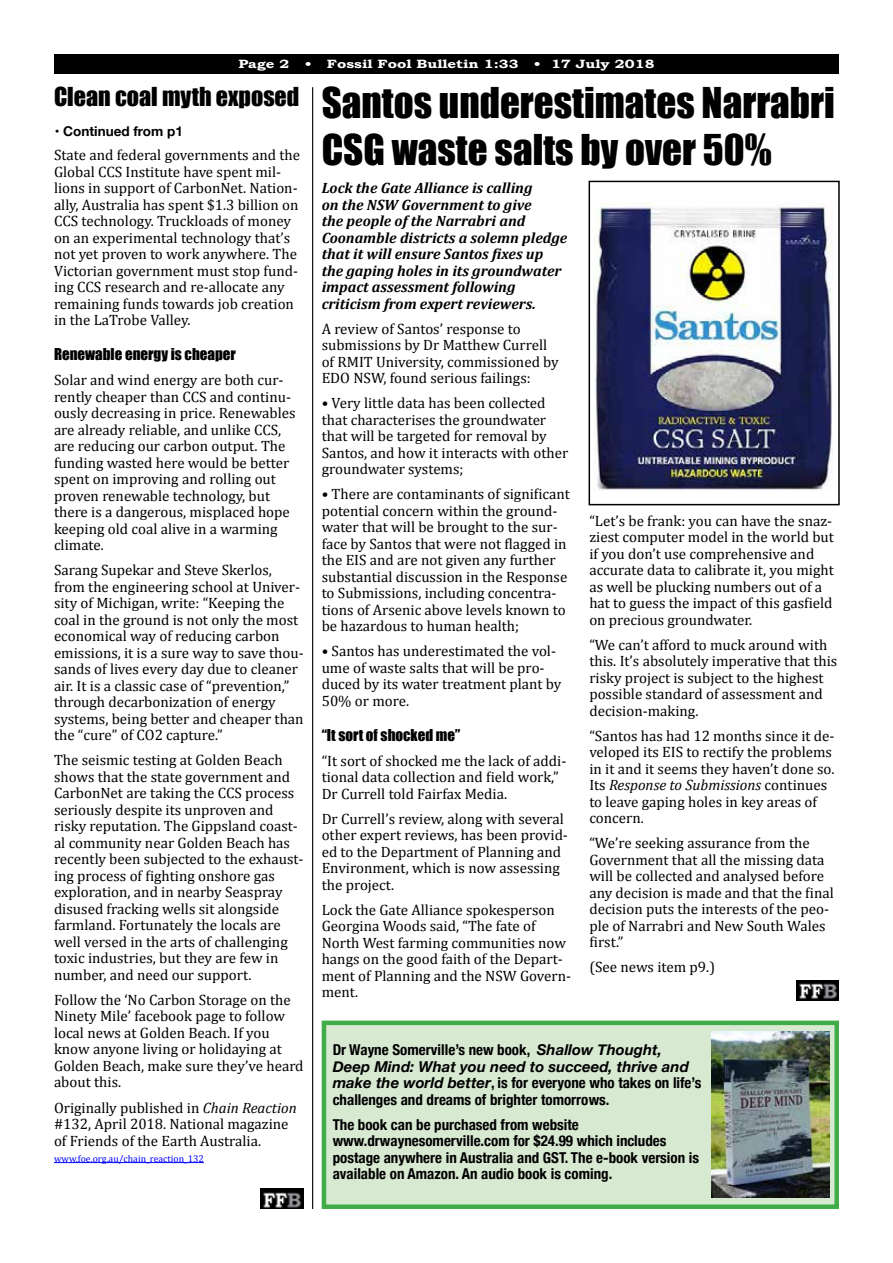
<style>
.page{position:relative;width:893px;height:1263px;background:#fff}
.page>*{position:absolute;margin:0;border:0;box-sizing:border-box;transform-origin:0 0}
.t1{font:39px/46.5px "Impact";color:#000}
.t2{font:24px "Impact";color:#000}
.t3{font:15px/16.5px "Cambria";color:#000}
.t4{font:700 condensed 15px/16.5px "Helvetica Neue";color:#000}
.t5{font:italic 700 15px/16.5px "Cambria";color:#000}
.t6{font:15px "Impact";color:#000}
.t7{font:700 13.5px "Helvetica Neue";color:#000}
.t8{font:700 12px "Bookman Old Style";color:#fff;scale:1.25 1}
.t9{font:9.75px "Cambria";color:#00f}
.s1{font-style:italic}
.s2{font-style:italic;font-stretch:normal}
</style>
<div class="page">
<div style="left:54px;top:54px;width:785px;height:20px;background:#000"></div>
<hr style="left:54px;top:1162px;width:150px;height:1px;background:#00f">
<hr style="left:312px;top:87px;width:1px;height:1122px;background:#000">
<div style="left:589px;top:181px;width:251px;height:324px;border:2px solid #000"></div>
<img style="left:594px;top:202px;width:239px;height:288px">
<img style="left:261px;top:1189px;width:43px;height:20px">
<img style="left:796px;top:980px;width:43px;height:20px">
<div style="left:322px;top:1020px;width:517px;height:189px;background:#d8e9d2;border:4px solid #41ad49"></div>
<img style="left:712px;top:1032px;width:118px;height:166px">
<p class="t8" style="left:238px;top:57px;width:42px">Page 2</p>
<p class="t8" style="left:305px;top:57px;width:173px">• Fossil Fool Bulletin 1:33</p>
<p class="t8" style="left:534px;top:57px;width:98px">• 17 July 2018</p>
<h2 class="t2" style="left:54px;top:78px;width:247px">Clean coal myth exposed</h2>
<p class="t7" style="left:55px;top:121px;width:130px">• Continued from p1</p>
<p class="t3" style="left:54px;top:147px;width:247px">State and federal governments and the Global CCS Institute have spent mil&shy;lions in support of CarbonNet. Nation&shy;ally, Australia has spent $1.3 billion on CCS technology. Truckloads of money on an experimental technology that’s not yet proven to work anywhere. The Victorian government must stop fund&shy;ing CCS research and re-allocate any remaining funds towards job creation in the LaTrobe Valley.</p>
<p class="t6" style="left:54px;top:343px;width:183px">Renewable energy is cheaper</p>
<p class="t3" style="left:54px;top:372px;width:243px">Solar and wind energy are both cur&shy;rently cheaper than CCS and continu&shy;ously decreasing in price. Renewables are already reliable, and unlike CCS, are reducing our carbon output. The funding wasted here would be better spent on improving and rolling out proven renewable technology, but there is a dangerous, misplaced hope keeping old coal alive in a warming climate.</p>
<p class="t3" style="left:54px;top:562px;width:251px">Sarang Supekar and Steve Skerlos, from the engineering school at Univer&shy;sity of Michigan, write: “Keeping the coal in the ground is not only the most economical way of reducing carbon emissions, it is a sure way to save thou&shy;sands of lives every day due to cleaner air. It is a classic case of “prevention,” through decarbonization of energy systems, being better and cheaper than the “cure” of CO2 capture.”</p>
<p class="t3" style="left:54px;top:752px;width:251px">The seismic testing at Golden Beach shows that the state government and CarbonNet are taking the CCS process seriously despite its unproven and risky reputation. The Gippsland coast&shy;al community near Golden Beach has recently been subjected to the exhaust&shy;ing process of fighting onshore gas exploration, and in nearby Seaspray disused fracking wells sit alongside farmland. Fortunately the locals are well versed in the arts of challenging toxic industries, but they are few in number, and need our support.</p>
<p class="t3" style="left:54px;top:991px;width:251px">Follow the ‘No Carbon Storage on the<br>Ninety Mile’ facebook page to follow local news at Golden Beach. If you know anyone living or holidaying at<br>Golden Beach, make sure they’ve heard about this.</p>
<p class="t3" style="left:54px;top:1099px;width:244px">Originally published in <span class="s1">Chain Reaction </span>#132, April 2018. National magazine of Friends of the Earth Australia.</p>
<p class="t9" style="left:54px;top:1153px;width:151px">www.foe.org.au/chain_reaction_132</p>
<h1 class="t1" style="left:322px;top:78px;width:515px">Santos underestimates Narrabri<br>CSG waste salts by over 50%</h1>
<p class="t5" style="left:322px;top:179px;width:247px">Lock the Gate Alliance is calling<br>on the NSW Government to give<br>the people of the Narrabri and<br>Coonamble districts a solemn pledge that it will ensure Santos fixes up the gaping holes in its groundwater impact assessment following criticism from expert reviewers.</p>
<p class="t3" style="left:322px;top:320px;width:239px">A review of Santos’ response to submissions by Dr Matthew Currell of RMIT University, commissioned by EDO NSW, found serious failings:</p>
<p class="t3" style="left:322px;top:395px;width:248px">• Very little data has been collected that characterises the groundwater that will be targeted for removal by Santos, and how it interacts with other groundwater systems;</p>
<p class="t3" style="left:322px;top:486px;width:250px">• There are contaminants of significant potential concern within the ground&shy;water that will be brought to the sur&shy;face by Santos that were not flagged in the EIS and are not given any further substantial discussion in the Response to Submissions, including concentra&shy;tions of Arsenic above levels known to be hazardous to human health;</p>
<p class="t3" style="left:322px;top:643px;width:241px">• Santos has underestimated the vol&shy;ume of waste salts that will be pro&shy;duced by its water treatment plant by<br>50% or more.</p>
<p class="t6" style="left:322px;top:723px;width:140px">“It sort of shocked me”</p>
<p class="t3" style="left:322px;top:752px;width:246px">“It sort of shocked me the lack of addi&shy;tional data collection and field work,”<br>Dr Currell told Fairfax Media.</p>
<p class="t3" style="left:322px;top:810px;width:248px">Dr Currell’s review, along with several other expert reviews, has been provid&shy;ed to the Department of Planning and<br>Environment, which is now assessing the project.</p>
<p class="t3" style="left:322px;top:901px;width:251px">Lock the Gate Alliance spokesperson<br>Georgina Woods said, “The fate of<br>North West farming communities now hangs on the good faith of the Depart&shy;ment of Planning and the NSW Govern&shy;ment.</p>
<p class="t3" style="left:589px;top:512px;width:246px">“Let’s be frank: you can have the snaz&shy;ziest computer model in the world but if you don’t use comprehensive and accurate data to calibrate it, you might as well be plucking numbers out of a hat to guess the impact of this gasfield on precious groundwater.</p>
<p class="t3" style="left:589px;top:636px;width:249px">“We can’t afford to muck around with this. It’s absolutely imperative that this risky project is subject to the highest possible standard of assessment and decision-making.</p>
<p class="t3" style="left:589px;top:727px;width:247px">“Santos has had 12 months since it de&shy;veloped its EIS to rectify the problems in it and it seems they haven’t done so.<br>Its <span class="s1">Response to Submissions</span> continues to leave gaping holes in key areas of concern.</p>
<p class="t3" style="left:589px;top:835px;width:246px">“We’re seeking assurance from the<br>Government that all the missing data will be collected and analysed before any decision is made and that the final decision puts the interests of the peo&shy;ple of Narrabri and New South Wales first.”</p>
<p class="t3" style="left:589px;top:959px;width:127px">(See news item p9.)</p>
<p class="t4" style="left:333px;top:1040px;width:370px">Dr Wayne Somerville’s new book, <span class="s2">Shallow Thought, Deep Mind: What you need to succeed, thrive and make the world better</span>, is for everyone who takes on life’s challenges and dreams of brighter tomorrows.</p>
<p class="t4" style="left:333px;top:1115px;width:368px">The book can be purchased from website www.drwaynesomerville.com for $24.99 which includes postage anywhere in Australia and GST. The e-book version is available on Amazon. An audio book is coming.</p>
</div>
